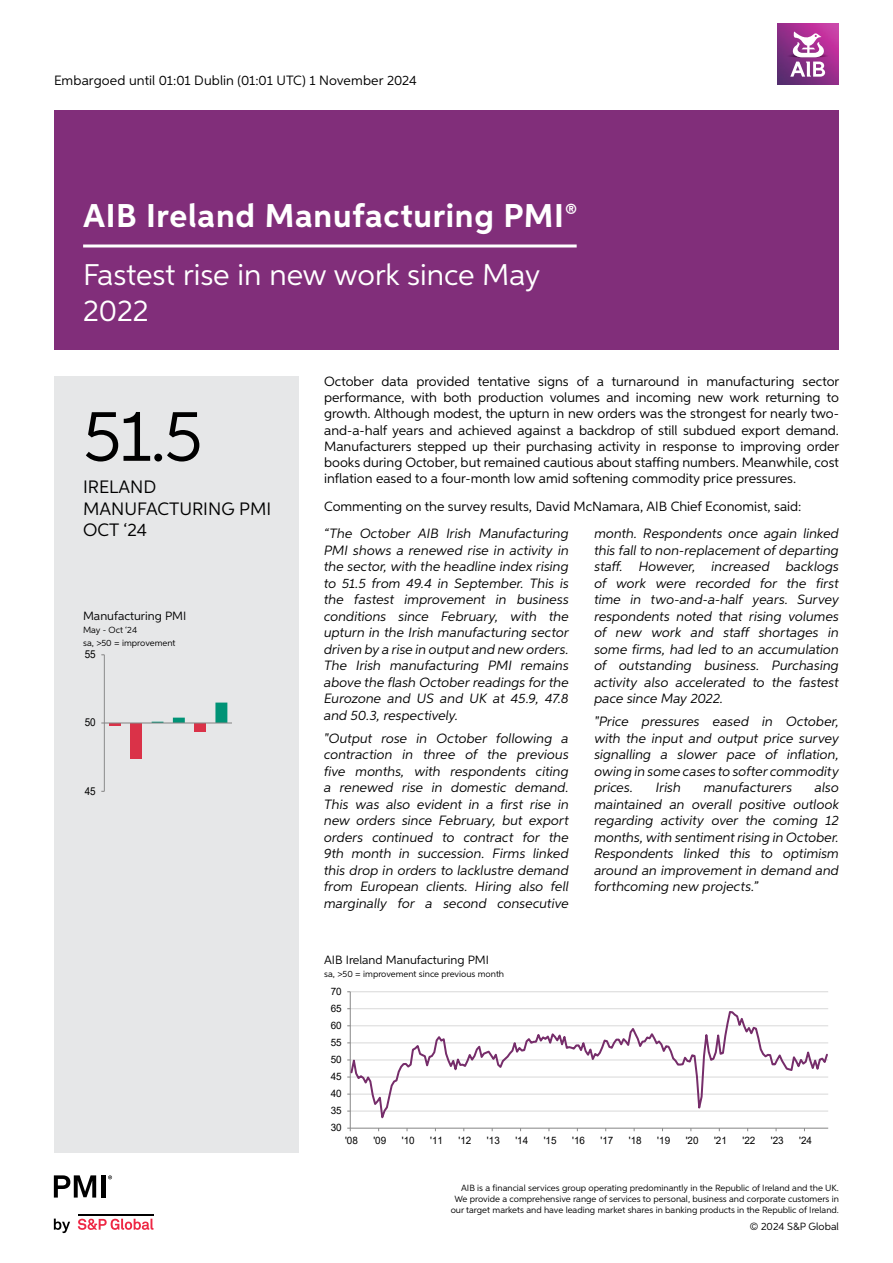
<style>
.page{position:relative;width:893px;height:1263px;background:#fff}
.page>*{position:absolute;margin:0;border:0;box-sizing:border-box;transform-origin:0 0}
.t1{font:72px "Aspira";color:#000}
.t2{font:700 33px "Aspira";letter-spacing:.02em;color:#fff}
.t3{font:30px/36px "Aspira";color:#fff}
.t4{font:18px/21.6px "Aspira";color:#000}
.t5{font:italic 13.5px/16.5px "Aspira";letter-spacing:.005em;color:#000;text-align:justify}
.t6{font:13.5px/16.2px "Aspira";color:#000;text-align:justify}
.t7{font:12px "Aspira";color:#000}
.t8{font:10.8px "Arial";color:#000;scale:.91 1}
.t9{font:10.5px "Aspira";color:#000}
.t10{font:10.2px "Arial";color:#000}
.t11{font:9px/10.8px "Aspira";color:#000;text-align:right}
</style>
<div class="page">
<div style="left:54px;top:111px;width:785px;height:239px;background:#812e7a"></div>
<svg style="left:54px;top:1218px;width:16px;height:15px"></svg>
<svg style="left:78px;top:1218px;width:75px;height:12px"></svg>
<hr style="left:78px;top:1213px;width:75px;height:2px;background:#000">
<svg style="left:54px;top:1175px;width:42px;height:22px"></svg>
<div style="left:101px;top:1175px;width:5px;height:22px;background:#000"></div>
<svg style="left:108px;top:1175px;width:4px;height:4px"></svg>
<div style="left:54px;top:376px;width:245px;height:776px;background:#e6e7e8"></div>
<hr style="left:83px;top:244px;width:494px;height:3px;background:#fff">
<div style="left:130px;top:723px;width:12px;height:36px;background:#da3248"></div>
<div style="left:194px;top:723px;width:12px;height:8px;background:#da3248"></div>
<svg style="left:152px;top:702px;width:75px;height:21px"></svg>
<hr style="left:104px;top:655px;width:1px;height:136px;background:#868686">
<svg style="left:101px;top:723px;width:20px;height:3px"></svg>
<hr style="left:104px;top:723px;width:128px;height:1px;background:#868686">
<hr style="left:350px;top:1008px;width:478px;height:1px;background:#d9d9d9">
<hr style="left:350px;top:991px;width:478px;height:1px;background:#d9d9d9">
<hr style="left:350px;top:992px;width:1px;height:136px;background:#868686">
<hr style="left:350px;top:1128px;width:478px;height:1px;background:#868686">
<svg style="left:350px;top:1010px;width:478px;height:116px"></svg>
<img style="left:778px;top:24px;width:61px;height:61px">
<svg style="left:790px;top:32px;width:35px;height:45px"></svg>
<p class="t6" style="left:54px;top:72px;width:364px">Embargoed until 01:01 Dublin (01:01 UTC) 1 November 2024</p>
<h2 class="t2" style="left:83px;top:196px;width:496px">AIB Ireland Manufacturing PMI<sup>®</sup></h2>
<h3 class="t3" style="left:83px;top:256px;width:459px">Fastest rise in new work since May<br>2022</h3>
<h1 class="t1" style="left:83px;top:392px;width:121px">51.5</h1>
<h3 class="t4" style="left:83px;top:476px;width:190px">IRELAND<br>MANUFACTURING PMI</h3>
<h3 class="t4" style="left:83px;top:519px;width:66px">OCT ‘24</h3>
<p class="t7" style="left:83px;top:608px;width:105px">Manufacturing PMI</p>
<p class="t11" style="left:83px;top:637px;width:94px">sa, &gt;50 = improvement</p>
<p class="t11" style="left:83px;top:624px;width:56px">May - Oct ‘24</p>
<p class="t8" style="left:85px;top:647px;width:14px">55</p>
<p class="t8" style="left:85px;top:715px;width:14px">50</p>
<p class="t8" style="left:85px;top:783px;width:14px">45</p>
<p class="t6" style="left:324px;top:373px;width:517px">October data provided tentative signs of a turnaround in manufacturing sector performance, with both production volumes and incoming new work returning to growth. Although modest, the upturn in new orders was the strongest for nearly two&shy;and-a-half years and achieved against a backdrop of still subdued export demand.<br>Manufacturers stepped up their purchasing activity in response to improving order books during October, but remained cautious about staffing numbers. Meanwhile, cost inflation eased to a four-month low amid softening commodity price pressures.</p>
<p class="t6" style="left:324px;top:498px;width:479px">Commenting on the survey results, David McNamara, AIB Chief Economist, said:</p>
<p class="t5" style="left:324px;top:525px;width:246px">“The October AIB Irish Manufacturing PMI shows a renewed rise in activity in the sector, with the headline index rising to 51.5 from 49.4 in September. This is the fastest improvement in business conditions since February, with the upturn in the Irish manufacturing sector driven by a rise in output and new orders.<br>The Irish manufacturing PMI remains above the flash October readings for the Eurozone and US and UK at 45.9, 47.8 and 50.3, respectively.</p>
<p class="t5" style="left:324px;top:729px;width:246px">"Output rose in October following a contraction in three of the previous five months, with respondents citing a renewed rise in domestic demand.<br>This was also evident in a first rise in new orders since February, but export orders continued to contract for the 9th month in succession. Firms linked this drop in orders to lacklustre demand from European clients. Hiring also fell marginally for a second consecutive</p>
<p class="t7" style="left:324px;top:953px;width:166px">AIB Ireland Manufacturing PMI</p>
<p class="t11" style="left:324px;top:969px;width:182px">sa, &gt;50 = improvement since previous month</p>
<p class="t10" style="left:331px;top:984px;width:12px">70</p>
<p class="t10" style="left:331px;top:1001px;width:12px">65</p>
<p class="t10" style="left:331px;top:1018px;width:12px">60</p>
<p class="t10" style="left:331px;top:1035px;width:12px">55</p>
<p class="t10" style="left:331px;top:1052px;width:12px">50</p>
<p class="t10" style="left:331px;top:1069px;width:12px">45</p>
<p class="t10" style="left:331px;top:1087px;width:12px">40</p>
<p class="t10" style="left:331px;top:1104px;width:12px">35</p>
<p class="t10" style="left:331px;top:1121px;width:12px">30</p>
<p class="t5" style="left:594px;top:525px;width:246px">month. Respondents once again linked this fall to non-replacement of departing staff. However, increased backlogs of work were recorded for the first time in two-and-a-half years. Survey respondents noted that rising volumes of new work and staff shortages in some firms, had led to an accumulation of outstanding business. Purchasing activity also accelerated to the fastest pace since May 2022.</p>
<p class="t5" style="left:594px;top:713px;width:246px">"Price pressures eased in October, with the input and output price survey signalling a slower pace of inflation, owing in some cases to softer commodity prices.</p>
<p class="t5" style="left:594px;top:779px;width:246px;text-indent:221px">also maintained an overall positive outlook regarding activity over the coming 12 months, with sentiment rising in October.<br>Respondents linked this to optimism around an improvement in demand and forthcoming new projects.”</p>
<p class="t5" style="left:656px;top:779px;width:27px">Irish</p>
<p class="t5" style="left:704px;top:779px;width:90px">manufacturers</p>
<p class="t10" style="left:345px;top:1133px;width:14px">'08</p>
<p class="t10" style="left:373px;top:1133px;width:14px">'09</p>
<p class="t10" style="left:402px;top:1133px;width:14px">'10</p>
<p class="t10" style="left:430px;top:1133px;width:14px">'11</p>
<p class="t10" style="left:459px;top:1133px;width:14px">'12</p>
<p class="t10" style="left:487px;top:1133px;width:14px">'13</p>
<p class="t10" style="left:515px;top:1133px;width:14px">'14</p>
<p class="t10" style="left:544px;top:1133px;width:14px">'15</p>
<p class="t10" style="left:572px;top:1133px;width:14px">'16</p>
<p class="t10" style="left:600px;top:1133px;width:14px">'17</p>
<p class="t10" style="left:629px;top:1133px;width:14px">'18</p>
<p class="t10" style="left:657px;top:1133px;width:14px">'19</p>
<p class="t10" style="left:686px;top:1133px;width:14px">'20</p>
<p class="t10" style="left:714px;top:1133px;width:14px">'21</p>
<p class="t10" style="left:742px;top:1133px;width:14px">'22</p>
<p class="t10" style="left:771px;top:1133px;width:14px">'23</p>
<p class="t10" style="left:799px;top:1133px;width:14px">'24</p>
<p class="t11" style="left:451px;top:1182px;width:390px">AIB is a financial services group operating predominantly in the Republic of Ireland and the UK.<br>We provide a comprehensive range of services to personal, business and corporate customers in our target markets and have leading market shares in banking products in the Republic of Ireland.</p>
<p class="t9" style="left:750px;top:1220px;width:91px">© 2024 S&amp;P Global</p>
</div>
